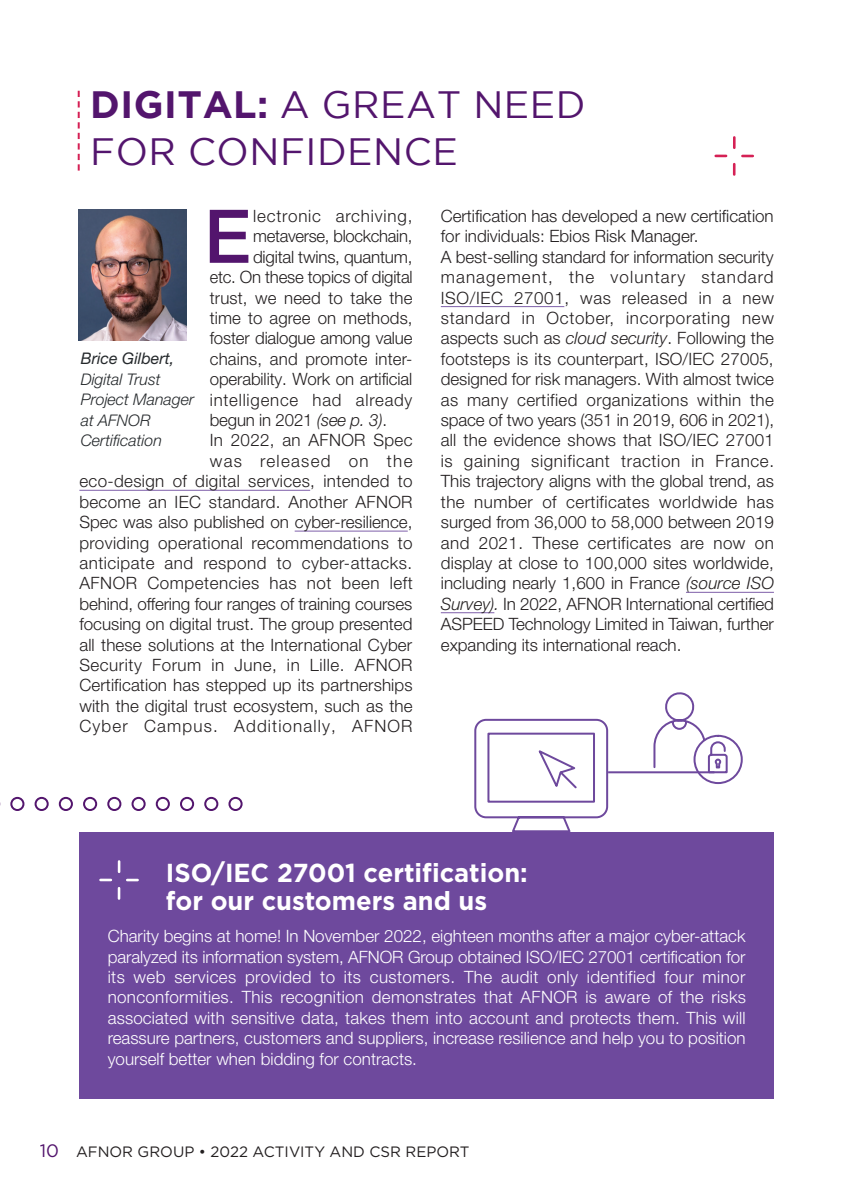
<style>
.page{position:relative;width:842px;height:1191px;background:#fff}
.page>*{position:absolute;margin:0;border:0;box-sizing:border-box;transform-origin:0 0}
.t1{font:500 74.2px "Helvetica Neue LT Pro";color:#53156d}
.t2{font:38px/46px "Gotham";letter-spacing:.015em;color:#53156d}
.t3{font:700 26px/28px "Gotham HTF";color:#fff}
.t4{font:300 17px/20.4px "Helvetica Neue LT Pro";letter-spacing:.005em;color:#231f20}
.t5{font:300 17px/20.4px "Helvetica Neue LT Pro";color:#fff;text-align:justify}
.t6{font:300 17px "Helvetica Neue LT Pro";letter-spacing:.03em;color:#231f20}
.t7{font:300 17px "Helvetica Neue LT Pro";letter-spacing:-.015em;color:#231f20}
.t8{font:300 17px "Helvetica Neue LT Pro";letter-spacing:.025em;color:#231f20}
.t9{font:300 17px "Helvetica Neue LT Pro";letter-spacing:.065em;color:#231f20}
.t10{font:300 17px "Helvetica Neue LT Pro";letter-spacing:-.015em;color:#231f20;scale:.96 1}
.t11{font:300 17px "Helvetica Neue LT Pro";letter-spacing:.045em;color:#231f20}
.t12{font:300 17px "Helvetica Neue LT Pro";letter-spacing:.05em;color:#231f20}
.t13{font:300 17px "Helvetica Neue LT Pro";letter-spacing:.075em;color:#231f20}
.t14{font:italic 300 16px/20.4px "Helvetica Neue LT Pro";color:#25292c}
.t15{font:italic 16px "Helvetica Neue LT Pro";color:#25292c}
.t16{font:15px "Gotham HTF";color:#231f20}
.s1{font-weight:700}
.s2{font-style:italic}
.s3{font-size:18px;color:#53156d}
</style>
<div class="page">
<hr style="left:79px;top:490px;width:231px;height:1px;background:#7e5fa9">
<hr style="left:295px;top:530px;width:113px;height:1px;background:#7e5fa9">
<hr style="left:441px;top:306px;width:123px;height:1px;background:#7e5fa9">
<hr style="left:686px;top:592px;width:88px;height:1px;background:#7e5fa9">
<hr style="left:441px;top:612px;width:53px;height:1px;background:#7e5fa9">
<svg style="left:78px;top:91px;width:2px;height:80px"></svg>
<svg style="left:742px;top:155px;width:11px;height:2px"></svg>
<svg style="left:716px;top:155px;width:10px;height:2px"></svg>
<svg style="left:733px;top:164px;width:2px;height:10px"></svg>
<svg style="left:733px;top:137px;width:3px;height:11px"></svg>
<div style="left:79px;top:832px;width:695px;height:266px;background:#6e499d"></div>
<hr style="left:608px;top:771px;width:106px;height:2px;background:#6e499d">
<svg style="left:474px;top:718px;width:135px;height:114px"></svg>
<svg style="left:652px;top:692px;width:91px;height:93px"></svg>
<svg style="left:0;top:796px;width:243px;height:15px"></svg>
<svg style="left:127px;top:878px;width:11px;height:3px"></svg>
<svg style="left:101px;top:878px;width:10px;height:3px"></svg>
<svg style="left:118px;top:888px;width:2px;height:10px"></svg>
<svg style="left:118px;top:861px;width:2px;height:11px"></svg>
<img style="left:79px;top:210px;width:107px;height:130px">
<h2 class="t2" style="left:90px;top:81px;width:497px"><span class="s1">DIGITAL:</span> A GREAT NEED<br>FOR CONFIDENCE</h2>
<h1 class="t1" style="left:204px;top:192px;width:48px">E</h1>
<p class="t12" style="left:253px;top:205px;width:161px">lectronic archiving,</p>
<p class="t7" style="left:253px;top:226px;width:161px">metaverse, blockchain,</p>
<p class="t7" style="left:253px;top:246px;width:161px">digital twins, quantum,</p>
<p class="t10" style="left:210px;top:267px;width:213px">etc. On these topics of digital</p>
<p class="t4" style="left:210px;top:287px;width:204px">trust, we need to take the</p>
<p class="t4" style="left:210px;top:307px;width:204px">time to agree on methods,</p>
<p class="t4" style="left:210px;top:328px;width:204px">foster dialogue among value</p>
<p class="t4" style="left:210px;top:348px;width:202px">chains, and promote inter-</p>
<p class="t4" style="left:210px;top:369px;width:204px">operability. Work on artificial</p>
<p class="t11" style="left:210px;top:389px;width:204px">intelligence had already</p>
<p class="t4" style="left:210px;top:409px;width:179px">begun in 2021 <span class="s2">(see p. 3)</span>.</p>
<p class="t4" style="left:210px;top:430px;width:204px">In 2022, an AFNOR Spec</p>
<p class="t13" style="left:210px;top:450px;width:204px">was released on the</p>
<p class="t4" style="left:79px;top:471px;width:335px">eco-design of digital services, intended to</p>
<p class="t4" style="left:79px;top:491px;width:335px">become an IEC standard. Another AFNOR</p>
<p class="t4" style="left:79px;top:511px;width:335px">Spec was also published on cyber-resilience,</p>
<p class="t8" style="left:79px;top:532px;width:335px">providing operational recommendations to</p>
<p class="t6" style="left:79px;top:552px;width:334px">anticipate and respond to cyber-attacks.</p>
<p class="t6" style="left:79px;top:573px;width:335px">AFNOR Competencies has not been left</p>
<p class="t4" style="left:79px;top:593px;width:334px">behind, offering four ranges of training courses</p>
<p class="t4" style="left:79px;top:613px;width:335px">focusing on digital trust. The group presented</p>
<p class="t4" style="left:79px;top:634px;width:334px">all these solutions at the International Cyber</p>
<p class="t6" style="left:79px;top:654px;width:335px">Security Forum in June, in Lille. AFNOR</p>
<p class="t4" style="left:79px;top:675px;width:335px">Certification has stepped up its partnerships</p>
<p class="t4" style="left:79px;top:695px;width:335px">with the digital trust ecosystem, such as the</p>
<p class="t9" style="left:79px;top:715px;width:335px">Cyber Campus. Additionally, AFNOR</p>
<p class="t15" style="left:81px;top:349px;width:95px">Brice Gilbert,</p>
<p class="t14" style="left:81px;top:369px;width:115px">Digital Trust<br>Project Manager at AFNOR<br>Certification</p>
<p class="t4" style="left:441px;top:205px;width:335px">Certification has developed a new certification for individuals: Ebios Risk Manager.<br>A best-selling standard for information security management, the voluntary standard ISO/IEC 27001, was released in a new standard in October, incorporating new aspects such as <span class="s2">cloud security</span>. Following the footsteps is its counterpart, ISO/IEC 27005, designed for risk managers. With almost twice as many certified organizations within the space of two years (351 in 2019, 606 in 2021), all the evidence shows that ISO/IEC 27001 is gaining significant traction in France.<br>This trajectory aligns with the global trend, as the number of certificates worldwide has surged from 36,000 to 58,000 between 2019 and 2021. These certificates are now on display at close to 100,000 sites worldwide, including nearly 1,600 in France <span class="s2">(source ISO Survey).</span> In 2022, AFNOR International certified ASPEED Technology Limited in Taiwan, further expanding its international reach.</p>
<h3 class="t3" style="left:166px;top:858px;width:363px">ISO/IEC 27001 certification: for our customers and us</h3>
<p class="t5" style="left:108px;top:925px;width:640px">Charity begins at home! In November 2022, eighteen months after a major cyber-attack paralyzed its information system, AFNOR Group obtained ISO/IEC 27001 certification for its web services provided to its customers. The audit only identified four minor nonconformities. This recognition demonstrates that AFNOR is aware of the risks associated with sensitive data, takes them into account and protects them. This will reassure partners, customers and suppliers, increase resilience and help you to position yourself better when bidding for contracts.</p>
<p class="t16" style="left:40px;top:1143px;width:431px"><span class="s3">10</span> AFNOR GROUP • 2022 ACTIVITY AND CSR REPORT</p>
</div>
